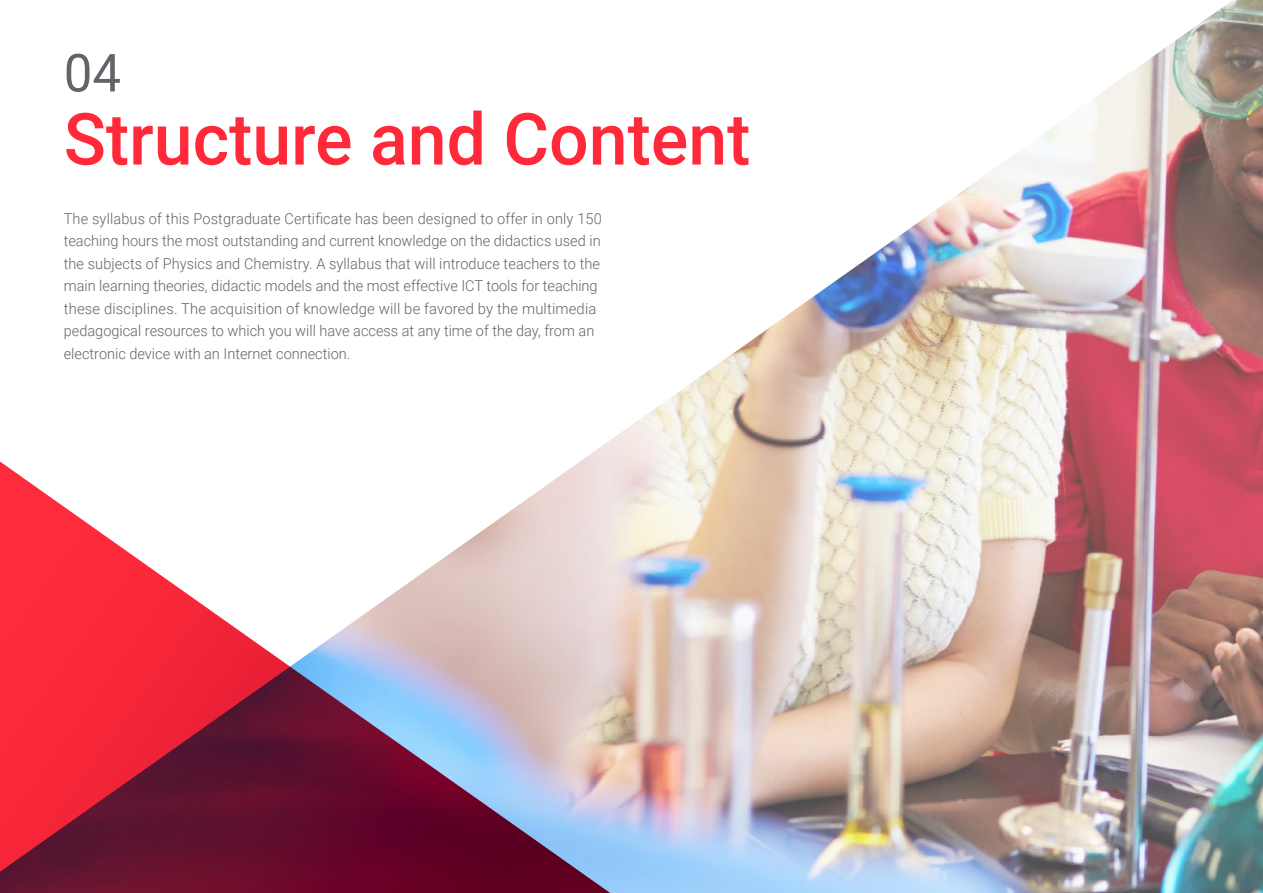
<style>
.page{position:relative;width:1263px;height:893px;background:#fff}
.page>*{position:absolute;margin:0;border:0;box-sizing:border-box;transform-origin:0 0}
.t1{font:500 72px "Roboto";color:#ff293a}
.t2{font:52.5px "Roboto";color:#61646a}
.t3{font:300 15px/22.5px "Roboto";color:#61646a}
</style>
<div class="page">
<img style="left:602px;top:0;width:661px;height:893px">
<svg style="left:0;top:446px;width:640px;height:447px"></svg>
<h2 class="t2" style="left:64px;top:36px;width:59px">04</h2>
<h1 class="t1" style="left:64px;top:89px;width:688px">Structure and Content</h1>
<p class="t3" style="left:64px;top:207px;width:539px">The syllabus of this Postgraduate Certificate has been designed to offer in only 150 teaching hours the most outstanding and current knowledge on the didactics used in the subjects of Physics and Chemistry. A syllabus that will introduce teachers to the main learning theories, didactic models and the most effective ICT tools for teaching these disciplines. The acquisition of knowledge will be favored by the multimedia pedagogical resources to which you will have access at any time of the day, from an electronic device with an Internet connection.</p>
</div>
